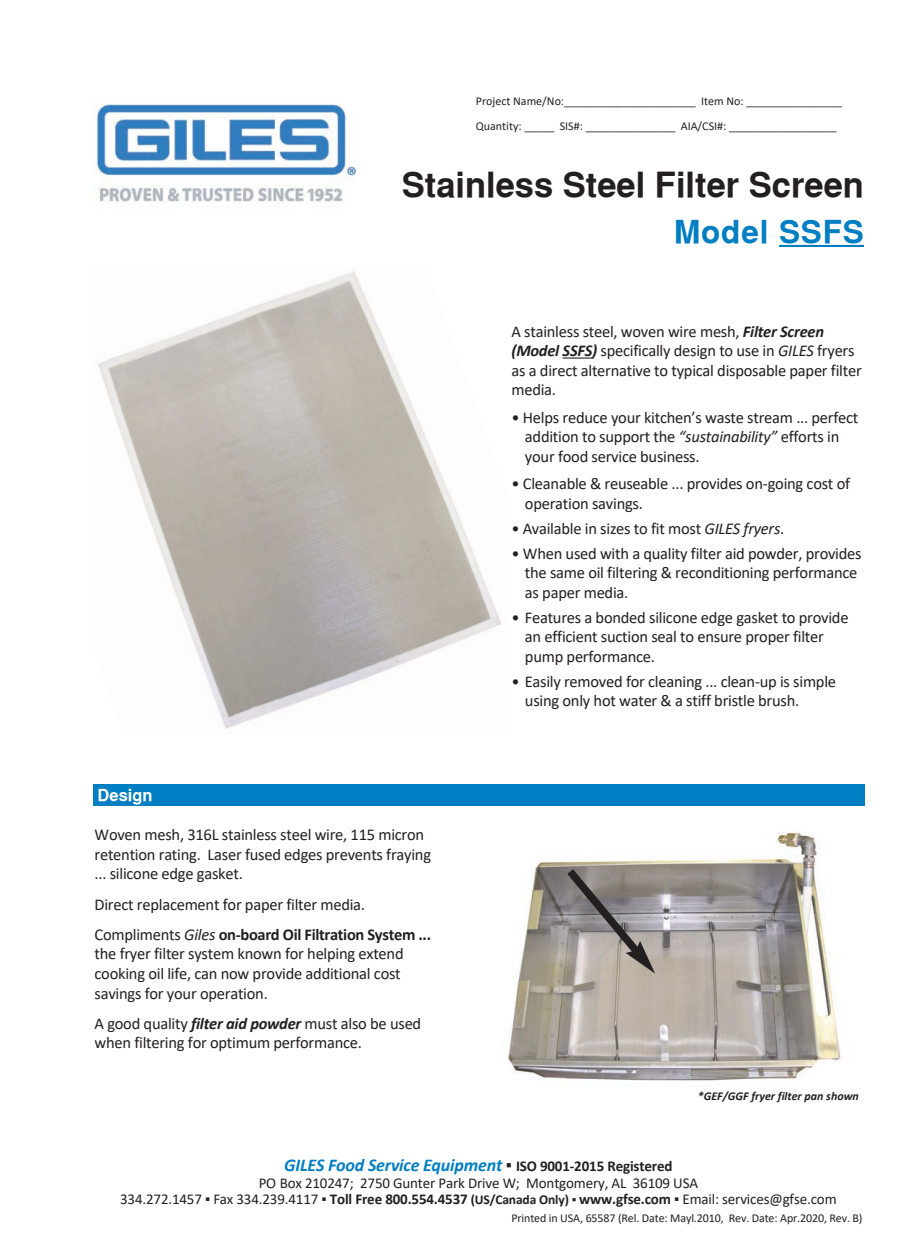
<style>
.page{position:relative;width:918px;height:1242px;background:#fff}
.page>*{position:absolute;margin:0;border:0;box-sizing:border-box;transform-origin:0 0}
.t1{font:700 34.5px "Sans Serif";color:#231f20}
.t2{font:700 31.5px "Sans Serif";letter-spacing:.03em;color:#007ec3}
.t3{font:italic 700 18px "Calibri";letter-spacing:-.01em;color:#007ec3}
.t4{font:16.5px/19.5px "Calibri";letter-spacing:-.015em;color:#231f20}
.t5{font:700 16.5px "Sans Serif";color:#fff}
.t6{font:15px/16.5px "Calibri";letter-spacing:-.01em;color:#231f20;text-align:center}
.t7{font:12px/25.2px "Calibri";letter-spacing:-.01em;color:#231f20}
.t8{font:italic 700 12px "Calibri";color:#231f20}
.s1{font-style:italic}
.s2{font-weight:700}
.s3{font-weight:700;font-style:italic}
.s4{font-weight:400;font-style:normal;color:#231f20}
.s5{font-style:normal;font-size:15px;color:#231f20}
.s6{font-weight:700;font-size:13.5px}
.s7{font-size:13.5px}
</style>
<div class="page">
<img style="left:98px;top:272px;width:403px;height:457px">
<img style="left:508px;top:832px;width:333px;height:249px">
<img style="left:96px;top:104px;width:261px;height:99px">
<hr style="left:779px;top:245px;width:85px;height:2px;background:#007ec3">
<div style="left:93px;top:785px;width:771px;height:21px;background:#007ec3"></div>
<svg style="left:560px;top:861px;width:95px;height:113px"></svg>
<svg style="left:563px;top:358px;width:29px;height:1px"></svg>
<p class="t7" style="left:476px;top:89px;width:368px">Project Name/No:______________________ Item No: ________________<br>Quantity: _____ SIS#: _______________ AIA/CSI#: __________________</p>
<h1 class="t1" style="left:402px;top:164px;width:464px">Stainless Steel Filter Screen</h1>
<h2 class="t2" style="left:674px;top:213px;width:191px">Model SSFS</h2>
<p class="t5" style="left:98px;top:786px;width:57px">Design</p>
<p class="t4" style="left:95px;top:827px;width:338px">Woven mesh, 316L stainless steel wire, 115 micron retention rating. Laser fused edges prevents fraying ... silicone edge gasket.</p>
<p class="t4" style="left:95px;top:890px;width:338px;line-height:30.3px">Direct replacement for paper filter media.<br>Compliments <span class="s1">Giles</span> <span class="s2">on-board Oil Filtration System ...</span></p>
<p class="t4" style="left:95px;top:946px;width:311px">the fryer filter system known for helping extend cooking oil life, can now provide additional cost savings for your operation.</p>
<p class="t4" style="left:95px;top:1015px;width:328px">A good quality <span class="s3">filter aid powder</span> must also be used when filtering for optimum performance.</p>
<p class="t4" style="left:511px;top:323px;width:352px">A stainless steel, woven wire mesh, <span class="s3">Filter Screen (Model SSFS)</span> specifically design to use in <span class="s1">GILES</span> fryers as a direct alternative to typical disposable paper filter media.</p>
<p class="t4" style="left:525px;top:409px;width:335px;text-indent:-13px">• Helps reduce your kitchen’s waste stream ... perfect addition to support the <span class="s1">“sustainability”</span> efforts in your food service business.</p>
<p class="t4" style="left:525px;top:476px;width:327px;text-indent:-13px">• Cleanable &amp; reuseable ... provides on-going cost of operation savings.</p>
<p class="t4" style="left:511px;top:520px;width:274px">• Available in sizes to fit most <span class="s1">GILES fryers</span>.</p>
<p class="t4" style="left:525px;top:545px;width:338px;text-indent:-13px">• When used with a quality filter aid powder, provides the same oil filtering &amp; reconditioning performance as paper media.</p>
<p class="t4" style="left:525px;top:609px;width:325px;text-indent:-13px">• Features a bonded silicone edge gasket to provide an efficient suction seal to ensure proper filter pump performance.</p>
<p class="t4" style="left:525px;top:673px;width:313px;text-indent:-13px">• Easily removed for cleaning ... clean-up is simple using only hot water &amp; a stiff bristle brush.</p>
<p class="t8" style="left:698px;top:1091px;width:163px">*GEF/GGF fryer filter pan shown</p>
<p class="t3" style="left:284px;top:1158px;width:390px">GILES Food Service Equipment <span class="s4">▪</span> <span class="s5">ISO 9001-2015 Registered</span></p>
<p class="t6" style="left:120px;top:1176px;width:718px">PO Box 210247; 2750 Gunter Park Drive W; Montgomery, AL 36109 USA<br>334.272.1457 ▪ Fax 334.239.4117 ▪ <span class="s2">Toll Free 800.554.4537</span> <span class="s6">(US/Canada Only)</span> <span class="s7">▪</span> <span class="s2">www.gfse.com</span> ▪ Email: services@gfse.com</p>
<p class="t7" style="left:511px;top:1207px;width:353px">Printed in USA, 65587 (Rel. Date: Mayl.2010, Rev. Date: Apr.2020, Rev. B)</p>
</div>
